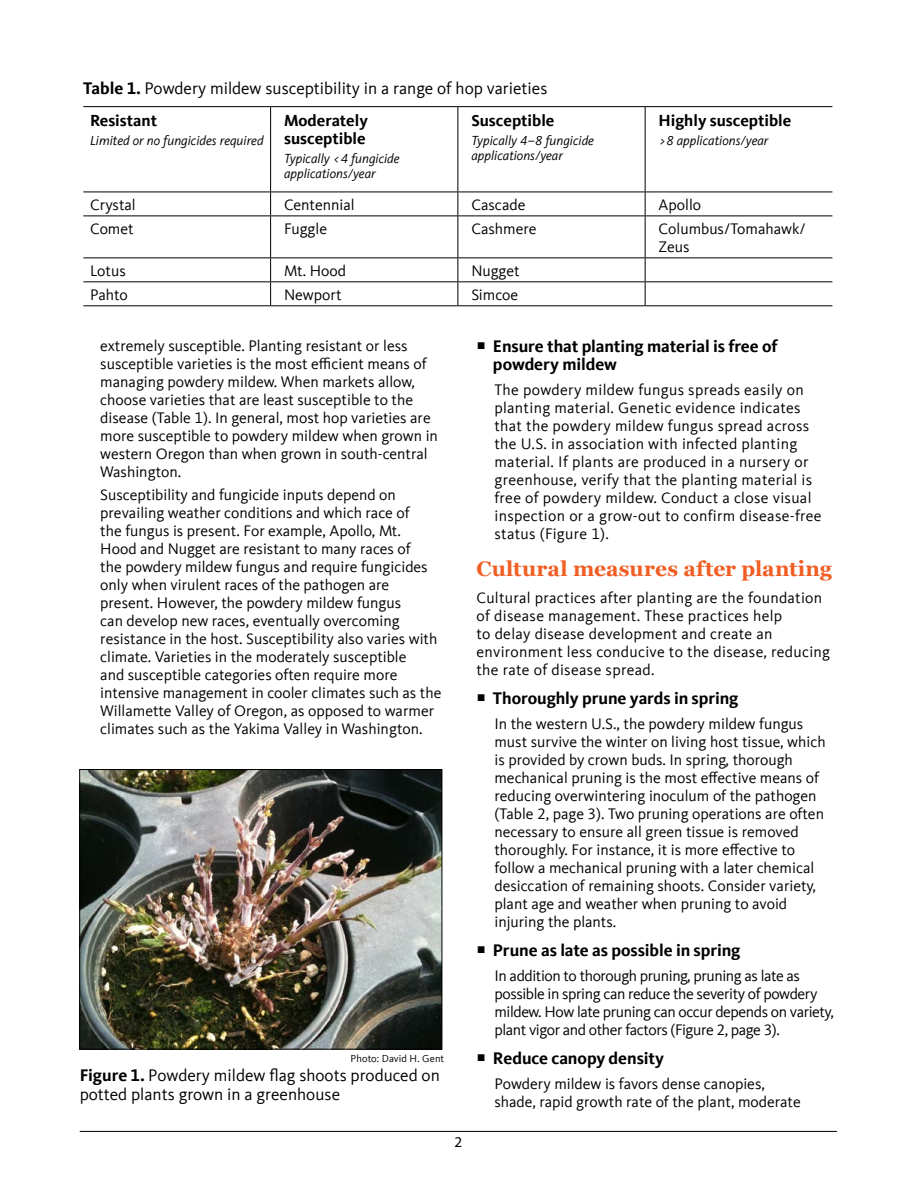
<style>
.page{position:relative;width:918px;height:1188px;background:#fff}
.page>*{position:absolute;margin:0;border:0;box-sizing:border-box;transform-origin:0 0}
.Subhead_2{font:700 21px "Georgia";letter-spacing:.01em;color:#f15d22}
.Figure_style{font:17.25px/19px "Kievit Offc";color:#000}
.t1{font:700 17.25px/18px "Kievit Offc";letter-spacing:-.005em;color:#000}
.Body{font:700 16.5px/18px "Kievit Offc";color:#000}
.Body-2{font:15.75px/18px "Kievit Offc";color:#000}
.Body-3{font:15.75px/18px "Kievit Offc";letter-spacing:.02em;color:#000}
.body_no_indent{font:15.75px/18px "Kievit Offc";letter-spacing:.02em;color:#000}
.Body-4{font:15.75px/18px "Kievit Offc";letter-spacing:-.025em;color:#000}
.body_no_indent-2{font:15.75px/18px "Kievit Offc";color:#000}
.t2{font:15px "Myriad Pro";color:#000}
.Body-5{font:italic 13.5px/15px "Kievit Offc";color:#000}
.t3{font:10.5px "Kievit Offc";letter-spacing:.01em;color:#000}
.s1{font-weight:700}
</style>
<div class="page">
<hr style="left:80px;top:1131px;width:757px;height:1px;background:#000">
<svg style="left:270px;top:193px;width:1px;height:23px"></svg>
<svg style="left:457px;top:193px;width:1px;height:23px"></svg>
<svg style="left:645px;top:193px;width:1px;height:23px"></svg>
<hr style="left:83px;top:216px;width:188px;height:1px;background:#000">
<hr style="left:271px;top:216px;width:187px;height:1px;background:#000">
<hr style="left:270px;top:216px;width:1px;height:41px;background:#000">
<hr style="left:458px;top:216px;width:187px;height:1px;background:#000">
<hr style="left:457px;top:216px;width:1px;height:41px;background:#000">
<hr style="left:645px;top:216px;width:187px;height:1px;background:#000">
<hr style="left:645px;top:216px;width:1px;height:41px;background:#000">
<hr style="left:83px;top:257px;width:188px;height:1px;background:#000">
<hr style="left:271px;top:257px;width:187px;height:1px;background:#000">
<hr style="left:458px;top:257px;width:187px;height:1px;background:#000">
<hr style="left:645px;top:257px;width:187px;height:1px;background:#000">
<hr style="left:83px;top:281px;width:188px;height:1px;background:#000">
<hr style="left:271px;top:281px;width:187px;height:1px;background:#000">
<svg style="left:270px;top:258px;width:1px;height:47px"></svg>
<hr style="left:458px;top:281px;width:187px;height:1px;background:#000">
<svg style="left:457px;top:258px;width:1px;height:47px"></svg>
<hr style="left:645px;top:281px;width:187px;height:1px;background:#000">
<svg style="left:645px;top:258px;width:1px;height:47px"></svg>
<hr style="left:83px;top:305px;width:188px;height:1px;background:#000">
<hr style="left:271px;top:305px;width:187px;height:1px;background:#000">
<hr style="left:458px;top:305px;width:187px;height:1px;background:#000">
<hr style="left:645px;top:305px;width:187px;height:1px;background:#000">
<hr style="left:83px;top:106px;width:188px;height:1px;background:#000">
<hr style="left:271px;top:106px;width:187px;height:1px;background:#000">
<hr style="left:270px;top:107px;width:1px;height:85px;background:#000">
<hr style="left:458px;top:106px;width:187px;height:1px;background:#000">
<hr style="left:457px;top:107px;width:1px;height:85px;background:#000">
<hr style="left:645px;top:106px;width:187px;height:1px;background:#000">
<hr style="left:645px;top:107px;width:1px;height:85px;background:#000">
<hr style="left:83px;top:192px;width:188px;height:1px;background:#000">
<hr style="left:271px;top:192px;width:187px;height:1px;background:#000">
<hr style="left:458px;top:192px;width:187px;height:1px;background:#000">
<hr style="left:645px;top:192px;width:187px;height:1px;background:#000">
<img style="left:81px;top:771px;width:359px;height:277px">
<div style="left:79px;top:769px;width:363px;height:281px;border:1px solid #000"></div>
<p class="Figure_style" style="left:83px;top:78px;width:466px"><span class="s1">Table 1.</span> Powdery mildew susceptibility in a range of hop varieties</p>
<p class="Body" style="left:90px;top:111px;width:69px">Resistant</p>
<p class="Body-5" style="left:90px;top:133px;width:175px">Limited or no fungicides required</p>
<p class="Body" style="left:284px;top:111px;width:85px">Moderately susceptible</p>
<p class="Body-5" style="left:284px;top:151px;width:117px">Typically &lt;4 fungicide applications/year</p>
<p class="Body" style="left:471px;top:111px;width:85px">Susceptible</p>
<p class="Body-5" style="left:471px;top:133px;width:124px">Typically 4–8 fungicide applications/year</p>
<p class="Body" style="left:659px;top:111px;width:134px">Highly susceptible</p>
<p class="Body-5" style="left:659px;top:133px;width:112px">&gt;8 applications/year</p>
<p class="body_no_indent-2" style="left:90px;top:196px;width:47px">Crystal</p>
<p class="body_no_indent-2" style="left:284px;top:196px;width:72px">Centennial</p>
<p class="body_no_indent-2" style="left:471px;top:196px;width:56px">Cascade</p>
<p class="body_no_indent" style="left:659px;top:196px;width:44px">Apollo</p>
<p class="body_no_indent" style="left:90px;top:220px;width:45px">Comet</p>
<p class="body_no_indent" style="left:284px;top:220px;width:44px">Fuggle</p>
<p class="body_no_indent-2" style="left:471px;top:220px;width:67px">Cashmere</p>
<p class="body_no_indent-2" style="left:659px;top:220px;width:149px">Columbus/Tomahawk/<br>Zeus</p>
<p class="body_no_indent" style="left:90px;top:262px;width:37px">Lotus</p>
<p class="body_no_indent" style="left:284px;top:262px;width:63px">Mt. Hood</p>
<p class="body_no_indent" style="left:471px;top:262px;width:50px">Nugget</p>
<p class="body_no_indent" style="left:90px;top:286px;width:39px">Pahto</p>
<p class="body_no_indent-2" style="left:284px;top:286px;width:59px">Newport</p>
<p class="body_no_indent" style="left:471px;top:286px;width:48px">Simcoe</p>
<p class="Body-2" style="left:100px;top:337px;width:339px">extremely susceptible. Planting resistant or less susceptible varieties is the most efficient means of managing powdery mildew. When markets allow, choose varieties that are least susceptible to the disease (Table 1). In general, most hop varieties are more susceptible to powdery mildew when grown in western Oregon than when grown in south-central Washington.</p>
<p class="Body-2" style="left:100px;top:486px;width:343px">Susceptibility and fungicide inputs depend on prevailing weather conditions and which race of<br>the fungus is present. For example, Apollo, Mt.<br>Hood and Nugget are resistant to many races of<br>the powdery mildew fungus and require fungicides only when virulent races of the pathogen are present. However, the powdery mildew fungus<br>can develop new races, eventually overcoming resistance in the host. Susceptibility also varies with climate. Varieties in the moderately susceptible<br>and susceptible categories often require more intensive management in cooler climates such as the Willamette Valley of Oregon, as opposed to warmer climates such as the Yakima Valley in Washington.</p>
<p class="t3" style="left:351px;top:1053px;width:95px">Photo: David H. Gent</p>
<p class="Figure_style" style="left:80px;top:1066px;width:362px"><span class="s1">Figure 1.</span> Powdery mildew flag shoots produced on potted plants grown in a greenhouse</p>
<p class="t2" style="left:454px;top:1132px;width:9px">2</p>
<p class="t1" style="left:493px;top:338px;width:286px">Ensure that planting material is free of powdery mildew</p>
<p class="Body-3" style="left:494px;top:381px;width:329px">The powdery mildew fungus spreads easily on planting material. Genetic evidence indicates that the powdery mildew fungus spread across the U.S. in association with infected planting material. If plants are produced in a nursery or greenhouse, verify that the planting material is free of powdery mildew. Conduct a close visual inspection or a grow-out to confirm disease-free status (Figure 1).</p>
<h2 class="Subhead_2" style="left:476px;top:553px;width:357px">Cultural measures after planting</h2>
<p class="body_no_indent" style="left:476px;top:589px;width:355px">Cultural practices after planting are the foundation of disease management. These practices help<br>to delay disease development and create an environment less conducive to the disease, reducing the rate of disease spread.</p>
<p class="t1" style="left:493px;top:690px;width:247px">Thoroughly prune yards in spring</p>
<p class="Body-2" style="left:494px;top:715px;width:333px">In the western U.S., the powdery mildew fungus must survive the winter on living host tissue, which is provided by crown buds. In spring, thorough mechanical pruning is the most effective means of reducing overwintering inoculum of the pathogen (Table 2, page 3). Two pruning operations are often necessary to ensure all green tissue is removed thoroughly. For instance, it is more effective to follow a mechanical pruning with a later chemical desiccation of remaining shoots. Consider variety, plant age and weather when pruning to avoid injuring the plants.</p>
<p class="t1" style="left:493px;top:942px;width:249px">Prune as late as possible in spring</p>
<p class="Body-4" style="left:494px;top:967px;width:341px">In addition to thorough pruning, pruning as late as possible in spring can reduce the severity of powdery mildew. How late pruning can occur depends on variety, plant vigor and other factors (Figure 2, page 3).</p>
<p class="t1" style="left:493px;top:1050px;width:173px">Reduce canopy density</p>
<p class="Body-2" style="left:494px;top:1075px;width:308px">Powdery mildew is favors dense canopies, shade, rapid growth rate of the plant, moderate</p>
</div>
